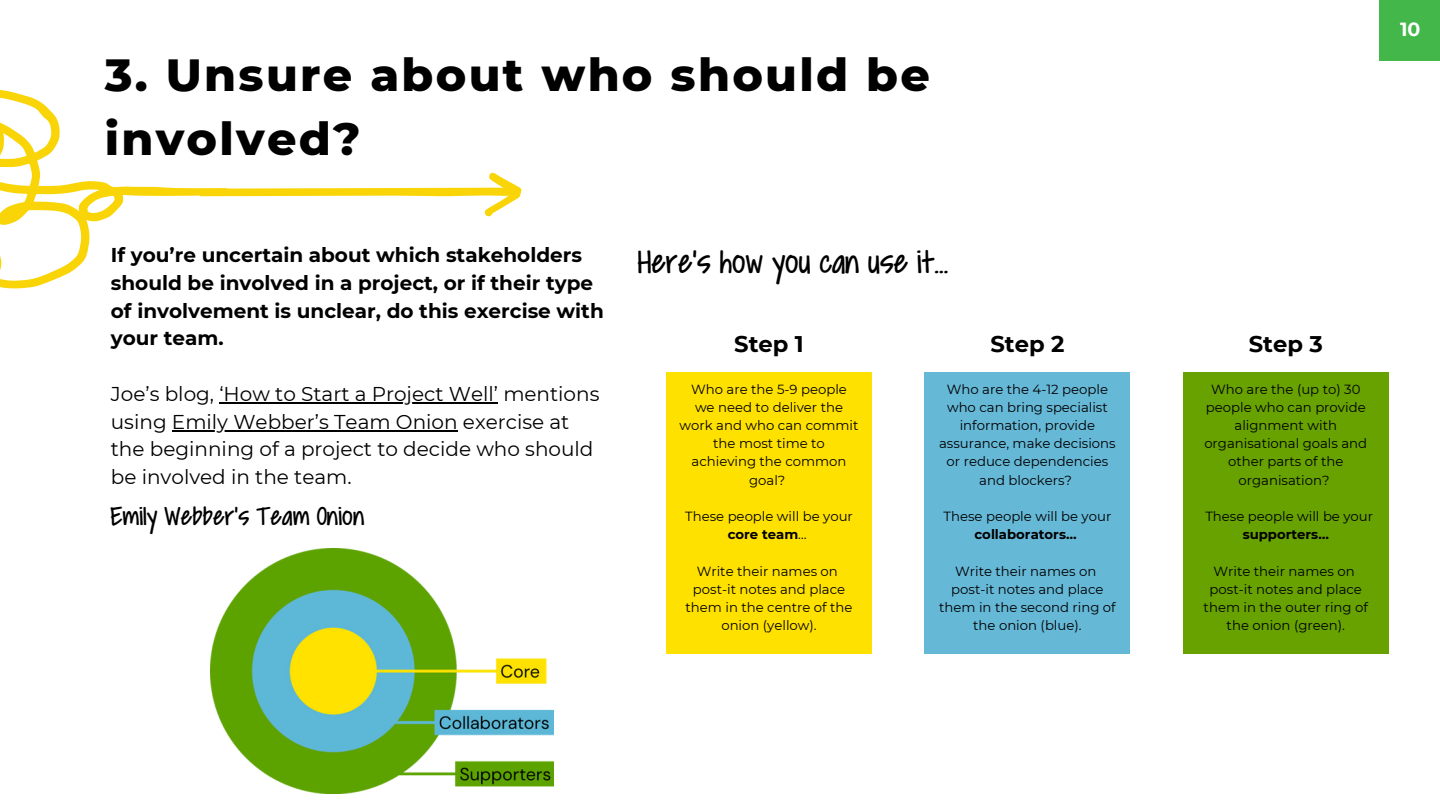
<style>
.page{position:relative;width:1440px;height:810px;background:#fff}
.page>*{position:absolute;margin:0;border:0;box-sizing:border-box;transform-origin:0 0}
.t1{font:800 46px/63.8px "Montserrat";letter-spacing:.05em;color:#000}
.t2{font:36.4px "Covered By Your Grace";color:#000}
.t3{font:29.2px "Covered By Your Grace";color:#000}
.t4{font:700 22.6px "Montserrat";color:#000}
.t5{font:20px/27.8px "Montserrat";color:#000}
.t6{font:700 20px/27.8px "Montserrat";color:#000}
.t7{font:700 19px "Montserrat";color:#fff}
.t8{font:13.3px/18.2px "Montserrat";color:#000;text-align:center}
.s1{font-weight:700}
</style>
<div class="page">
<hr style="left:219px;top:402px;width:279px;height:2px;background:#000">
<hr style="left:172px;top:430px;width:286px;height:2px;background:#000">
<svg style="left:0;top:90px;width:90px;height:198px"></svg>
<svg style="left:109px;top:172px;width:413px;height:44px"></svg>
<div style="left:1379px;top:0;width:61px;height:61px;background:#43b74a"></div>
<img style="left:210px;top:548px;width:343px;height:246px">
<div style="left:1183px;top:372px;width:205px;height:282px;background:#67a200"></div>
<div style="left:667px;top:372px;width:205px;height:282px;background:#ffe100"></div>
<div style="left:925px;top:372px;width:205px;height:282px;background:#66b8d7"></div>
<h4 class="t1" style="left:105px;top:43px;width:827px">3. Unsure about who should be involved?</h4>
<h4 class="t7" style="left:1400px;top:18px;width:22px">10</h4>
<p class="t6" style="left:111px;top:241px;width:494px">If you’re uncertain about which stakeholders should be involved in a project, or if their type of involvement is unclear, do this exercise with your team.</p>
<h5 class="t5" style="left:111px;top:380px;width:490px">Joe’s blog, ‘How to Start a Project Well’ mentions</h5>
<h6 class="t5" style="left:111px;top:408px;width:460px">using Emily Webber’s Team Onion exercise at</h6>
<h2 class="t5" style="left:111px;top:435px;width:484px">the beginning of a project to decide who should be involved in the team.</h2>
<p class="t3" style="left:111px;top:502px;width:255px">Emily Webber’s Team Onion</p>
<p class="t2" style="left:638px;top:245px;width:312px">Here’s how you can use it...</p>
<p class="t4" style="left:734px;top:330px;width:71px">Step 1</p>
<h3 class="t4" style="left:990px;top:330px;width:75px">Step 2</h3>
<h3 class="t4" style="left:1249px;top:330px;width:76px">Step 3</h3>
<p class="t8" style="left:680px;top:380px;width:180px">Who are the 5-9 people<br>we need to deliver the work and who can commit the most time to achieving the common goal?</p>
<p class="t8" style="left:685px;top:507px;width:169px">These people will be your <span class="s1">core team</span>…</p>
<p class="t8" style="left:697px;top:562px;width:143px">Write their names on</p>
<p class="t8" style="left:686px;top:580px;width:168px">post-it notes and place them in the centre of the onion (yellow).</p>
<p class="t8" style="left:939px;top:380px;width:178px">Who are the 4-12 people who can bring specialist information, provide assurance, make decisions or reduce dependencies and blockers?</p>
<h3 class="t8" style="left:944px;top:507px;width:169px">These people will be your <span class="s1">collaborators…</span></h3>
<p class="t8" style="left:955px;top:562px;width:143px">Write their names on</p>
<p class="t8" style="left:939px;top:580px;width:178px">post-it notes and place them in the second ring of the onion (blue).</p>
<h4 class="t8" style="left:1204px;top:380px;width:164px">Who are the (up to) 30 people who can provide alignment with organisational goals and other parts of the organisation?</h4>
<p class="t8" style="left:1205px;top:507px;width:169px">These people will be your <span class="s1">supporters…</span></p>
<p class="t8" style="left:1213px;top:562px;width:143px">Write their names on</p>
<p class="t8" style="left:1204px;top:580px;width:166px">post-it notes and place them in the outer ring of the onion (green).</p>
</div>
